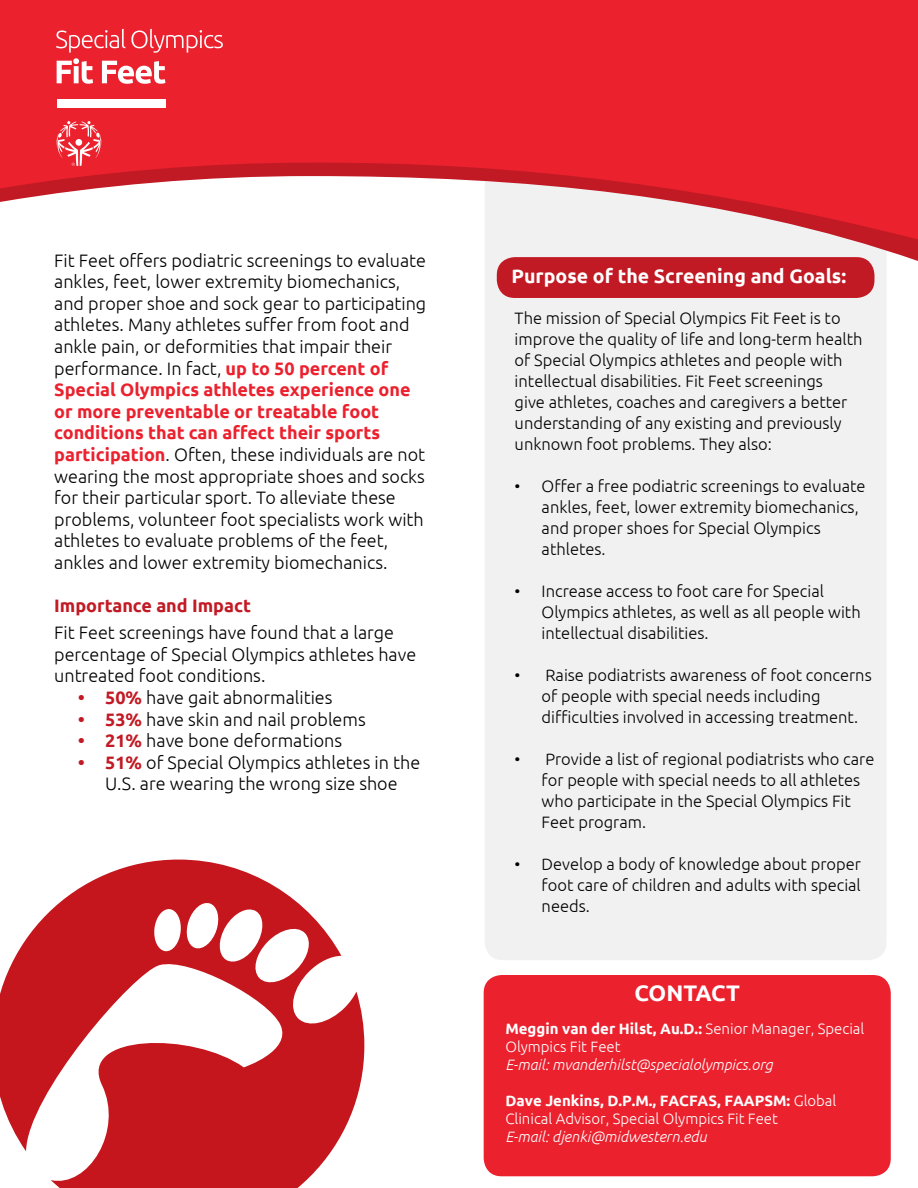
<style>
.page{position:relative;width:918px;height:1188px;background:#fff}
.page>*{position:absolute;margin:0;border:0;box-sizing:border-box;transform-origin:0 0}
.t1{font:700 22.5px "Ubuntu";letter-spacing:-.01em;color:#fff}
.t2{font:700 19.5px "Ubuntu";color:#fff}
.t3{font:300 18px/21.6px "Ubuntu";color:#000}
.t4{font:700 18px "Ubuntu";color:#c21a24}
.t5{font:300 16.5px/21px "Ubuntu";color:#000}
.t6{font:300 15px/18px "Ubuntu";color:#fff}
.t7{font:italic 300 15px "Ubuntu";color:#fff}
.s1{font-weight:700;color:#eb212e}
.s2{font-weight:700;color:#c21a24}
.s3{font-weight:700}
</style>
<div class="page">
<div style="left:485px;top:94px;width:402px;height:866px;background:#f1f1f2;border-radius:18px"></div>
<svg style="left:0;top:0;width:918px;height:239px;fill:#eb212e"></svg>
<div style="left:484px;top:975px;width:407px;height:201px;background:#eb212e;border-radius:18px"></div>
<div style="left:497px;top:257px;width:378px;height:41px;background:#c21a24;border-radius:18px"></div>
<div style="left:57px;top:99px;width:108px;height:9px;background:#fff"></div>
<svg style="left:56px;top:121px;width:46px;height:45px;background:#ef5660"></svg>
<svg style="left:56px;top:29px;width:167px;height:55px;background:#ef4f5a"></svg>
<svg style="left:0;top:860px;width:364px;height:328px;fill:#c4161c"></svg>
<p class="t3" style="left:54px;top:249px;width:374px">Fit Feet offers podiatric screenings to evaluate ankles, feet, lower extremity biomechanics, and proper shoe and sock gear to participating athletes. Many athletes suffer from foot and ankle pain, or deformities that impair their performance. In fact, <span class="s1">up to 50 percent of Special Olympics athletes experience one or more preventable or treatable foot conditions that can affect their sports participation</span>. Often, these individuals are not wearing the most appropriate shoes and socks for their particular sport. To alleviate these problems, volunteer foot specialists work with athletes to evaluate problems of the feet, ankles and lower extremity biomechanics.</p>
<p class="t4" style="left:54px;top:595px;width:198px">Importance and Impact</p>
<p class="t3" style="left:54px;top:622px;width:364px">Fit Feet screenings have found that a large percentage of Special Olympics athletes have untreated foot conditions.</p>
<p class="t3" style="left:78px;top:686px;width:256px"><span class="s2">• 50%</span> have gait abnormalities</p>
<p class="t3" style="left:78px;top:708px;width:289px"><span class="s2">• 53%</span> have skin and nail problems</p>
<p class="t3" style="left:78px;top:730px;width:265px"><span class="s2">• 21%</span> have bone deformations</p>
<p class="t3" style="left:78px;top:751px;width:344px;text-align:center"><span class="s2">• 51%</span> of Special Olympics athletes in the<br>U.S. are wearing the wrong size shoe</p>
<p class="t2" style="left:512px;top:265px;width:336px">Purpose of the Screening and Goals:</p>
<p class="t5" style="left:515px;top:307px;width:349px">The mission of Special Olympics Fit Feet is to improve the quality of life and long-term health of Special Olympics athletes and people with intellectual disabilities. Fit Feet screenings<br>give athletes, coaches and caregivers a better understanding of any existing and previously unknown foot problems. They also:</p>
<p class="t5" style="left:542px;top:475px;width:325px;text-indent:-27px">• Offer a free podiatric screenings to evaluate ankles, feet, lower extremity biomechanics, and proper shoes for Special Olympics athletes.</p>
<p class="t5" style="left:542px;top:580px;width:321px;text-indent:-27px">• Increase access to foot care for Special<br>Olympics athletes, as well as all people with intellectual disabilities.</p>
<p class="t5" style="left:542px;top:664px;width:332px;text-indent:-27px">• Raise podiatrists awareness of foot concerns of people with special needs including difficulties involved in accessing treatment.</p>
<p class="t5" style="left:542px;top:748px;width:334px;text-indent:-27px">• Provide a list of regional podiatrists who care for people with special needs to all athletes who participate in the Special Olympics Fit Feet program.</p>
<p class="t5" style="left:542px;top:853px;width:321px;text-align:justify;text-indent:-27px">• Develop a body of knowledge about proper foot care of children and adults with special needs.</p>
<h1 class="t1" style="left:635px;top:980px;width:107px">CONTACT</h1>
<p class="t6" style="left:505px;top:1020px;width:360px"><span class="s3">Meggin van der Hilst</span><span class="s3">, Au.D.</span><span class="s3">:</span> Senior Manager, Special<br>Olympics Fit Feet</p>
<p class="t7" style="left:505px;top:1056px;width:269px">E-mail: mvanderhilst@specialolympics.org</p>
<p class="t6" style="left:505px;top:1092px;width:333px"><span class="s3">Dave Jenkins</span><span class="s3">, D.P.M., FACFAS, FAAPSM</span><span class="s3">:</span> Global<br>Clinical Advisor, Special Olympics Fit Feet</p>
<p class="t7" style="left:505px;top:1128px;width:203px">E-mail: djenki@midwestern.edu</p>
</div>
